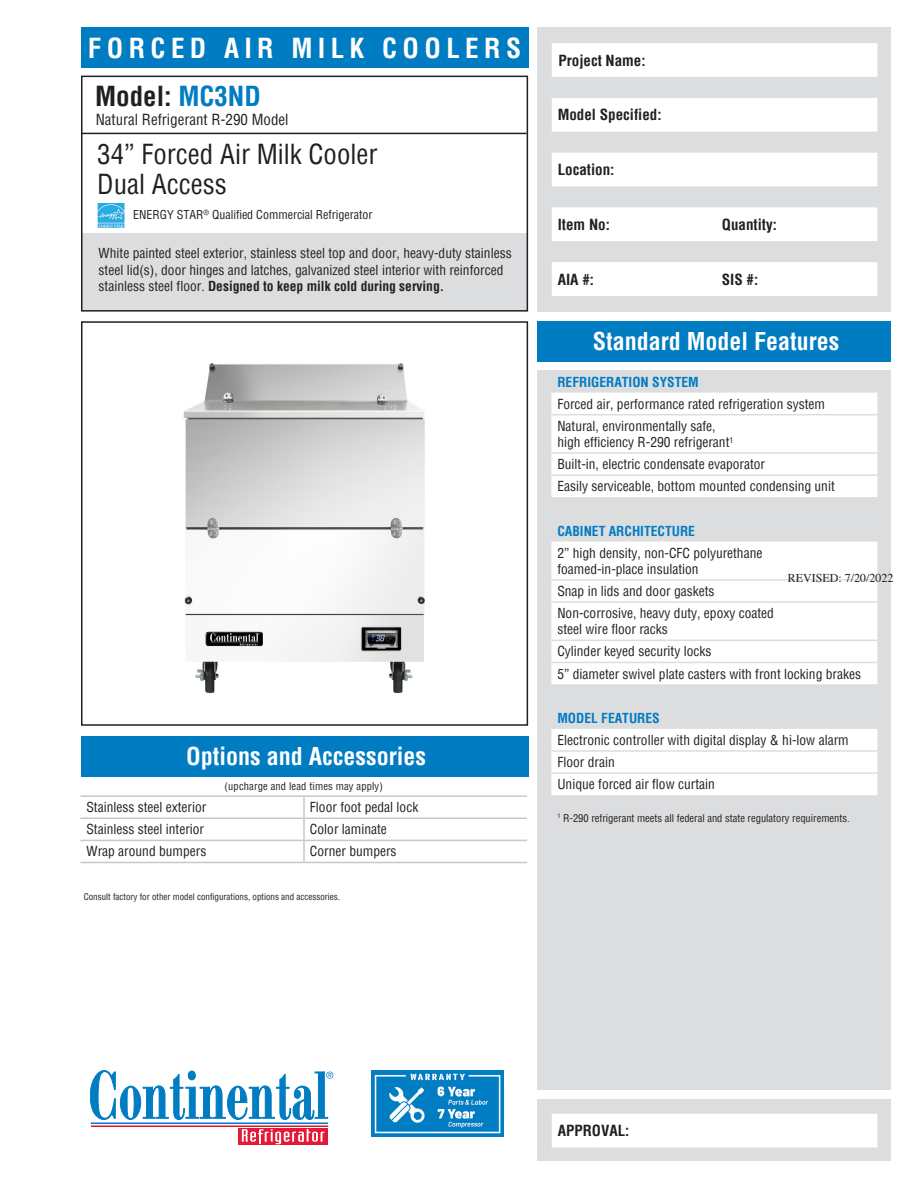
<style>
.page{position:relative;width:918px;height:1188px;background:#fff}
.page>*{position:absolute;margin:0;border:0;box-sizing:border-box;transform-origin:0 0}
.t1{font:condensed 27px "Helvetica";color:#231f20}
.t2{font:700 condensed 27px "Helvetica";letter-spacing:.2em;color:#fff}
.t3{font:700 condensed 27px "Helvetica";color:#231f20}
.t4{font:700 condensed 24px "Helvetica";color:#fff}
.t5{font:700 condensed 15px "Helvetica";color:#231f20}
.t6{font:condensed 15px "Helvetica";color:#231f20}
.t7{font:condensed 13.5px/16.2px "Helvetica";color:#231f20}
.t8{font:700 condensed 13.5px "Helvetica";color:#007cc2}
.t9{font:condensed 12px "Helvetica";color:#231f20}
.t10{font:12px "Times";color:#231f20}
.t11{font:condensed 10.5px "Helvetica";color:#231f20}
.t12{font:condensed 9px "Helvetica";color:#231f20}
.s1{color:#007cc2}
.s2{font-weight:700}
</style>
<div class="page">
<div style="left:538px;top:1099px;width:353px;height:62px;background:#dcdddf"></div>
<div style="left:81px;top:233px;width:446px;height:77px;background:#dcdddf"></div>
<div style="left:81px;top:321px;width:447px;height:405px;border:2px solid #231f20"></div>
<div style="left:538px;top:321px;width:353px;height:40px;background:#007cc2"></div>
<div style="left:538px;top:370px;width:353px;height:720px;background:#dcdddf"></div>
<div style="left:538px;top:27px;width:353px;height:285px;background:#dcdddf"></div>
<hr style="left:91px;top:1123px;width:237px;height:1px;background:#007cc2">
<hr style="left:91px;top:1126px;width:237px;height:1px;background:#e51836">
<svg style="left:238px;top:1128px;width:90px;height:17px"></svg>
<svg style="left:242px;top:1129px;width:82px;height:15px"></svg>
<svg style="left:90px;top:1070px;width:243px;height:50px"></svg>
<svg style="left:552px;top:43px;width:326px;height:253px;fill:#fff"></svg>
<div style="left:81px;top:76px;width:447px;height:236px;border:2px solid #231f20"></div>
<div style="left:81px;top:27px;width:447px;height:40px;background:#007cc2"></div>
<div style="left:552px;top:1114px;width:326px;height:34px;background:#fff"></div>
<div style="left:81px;top:736px;width:447px;height:40px;background:#007cc2"></div>
<hr style="left:81px;top:133px;width:445px;height:1px;background:#231f20">
<img style="left:371px;top:1070px;width:133px;height:67px">
<div style="left:551px;top:393px;width:326px;height:402px;background:#fff"></div>
<svg style="left:551px;top:476px;width:326px;height:296px;fill:#fff"></svg>
<svg style="left:551px;top:497px;width:326px;height:210px;fill:#fff"></svg>
<hr style="left:551px;top:452px;width:326px;height:2px;background:#dcdddf">
<hr style="left:551px;top:474px;width:326px;height:2px;background:#dcdddf">
<hr style="left:551px;top:579px;width:326px;height:2px;background:#dcdddf">
<hr style="left:551px;top:601px;width:326px;height:2px;background:#dcdddf">
<hr style="left:551px;top:640px;width:326px;height:1px;background:#dcdddf">
<hr style="left:551px;top:662px;width:326px;height:1px;background:#dcdddf">
<hr style="left:551px;top:750px;width:326px;height:2px;background:#dcdddf">
<hr style="left:551px;top:772px;width:326px;height:2px;background:#dcdddf">
<hr style="left:551px;top:414px;width:326px;height:1px;background:#dcdddf">
<hr style="left:80px;top:795px;width:224px;height:2px;background:#c7c8ca">
<hr style="left:304px;top:795px;width:223px;height:2px;background:#c7c8ca">
<hr style="left:303px;top:797px;width:2px;height:20px;background:#c7c8ca">
<hr style="left:80px;top:817px;width:224px;height:2px;background:#c7c8ca">
<hr style="left:304px;top:817px;width:223px;height:2px;background:#c7c8ca">
<hr style="left:303px;top:819px;width:2px;height:21px;background:#c7c8ca">
<hr style="left:80px;top:840px;width:224px;height:1px;background:#c7c8ca">
<hr style="left:304px;top:840px;width:223px;height:1px;background:#c7c8ca">
<hr style="left:303px;top:841px;width:2px;height:21px;background:#c7c8ca">
<hr style="left:80px;top:862px;width:224px;height:1px;background:#c7c8ca">
<hr style="left:304px;top:862px;width:223px;height:1px;background:#c7c8ca">
<img style="left:183px;top:363px;width:242px;height:331px">
<img style="left:98px;top:203px;width:27px;height:25px">
<h1 class="t2" style="left:88px;top:30px;width:435px">FORCED AIR MILK COOLERS</h1>
<p class="t3" style="left:95px;top:78px;width:167px">Model: <span class="s1">MC3ND</span></p>
<p class="t6" style="left:96px;top:109px;width:194px">Natural Refrigerant R-290 Model</p>
<p class="t1" style="left:97px;top:137px;width:282px">34” Forced Air Milk Cooler</p>
<p class="t1" style="left:97px;top:167px;width:131px">Dual Access</p>
<p class="t9" style="left:133px;top:206px;width:241px">ENERGY STAR<sup>®</sup> Qualified Commercial Refrigerator</p>
<p class="t7" style="left:99px;top:245px;width:415px">White painted steel exterior, stainless steel top and door, heavy-duty stainless steel lid(s), door hinges and latches, galvanized steel interior with reinforced stainless steel floor. <span class="s2">Designed to keep milk cold during serving.</span></p>
<h2 class="t4" style="left:186px;top:740px;width:241px">Options and Accessories</h2>
<p class="t11" style="left:225px;top:779px;width:160px">(upcharge and lead times may apply)</p>
<p class="t7" style="left:86px;top:799px;width:121px">Stainless steel exterior</p>
<p class="t7" style="left:310px;top:799px;width:110px">Floor foot pedal lock</p>
<p class="t7" style="left:86px;top:821px;width:119px">Stainless steel interior</p>
<p class="t7" style="left:310px;top:821px;width:78px">Color laminate</p>
<p class="t7" style="left:86px;top:843px;width:121px">Wrap around bumpers</p>
<p class="t7" style="left:310px;top:843px;width:88px">Corner bumpers</p>
<p class="t12" style="left:84px;top:891px;width:258px">Consult factory for other model configurations, options and accessories.</p>
<p class="t5" style="left:559px;top:50px;width:89px">Project Name:</p>
<p class="t5" style="left:558px;top:105px;width:105px">Model Specified:</p>
<p class="t5" style="left:558px;top:160px;width:58px">Location:</p>
<p class="t5" style="left:558px;top:215px;width:54px">Item No:</p>
<p class="t5" style="left:722px;top:215px;width:57px">Quantity:</p>
<p class="t5" style="left:558px;top:269px;width:38px">AIA #:</p>
<p class="t5" style="left:722px;top:269px;width:38px">SIS #:</p>
<h2 class="t4" style="left:593px;top:325px;width:248px">Standard Model Features</h2>
<p class="t8" style="left:557px;top:373px;width:143px">REFRIGERATION SYSTEM</p>
<p class="t7" style="left:557px;top:395px;width:269px">Forced air, performance rated refrigeration system</p>
<p class="t7" style="left:557px;top:418px;width:160px">Natural, environmentally safe,</p>
<p class="t7" style="left:557px;top:434px;width:177px">high efficiency R-290 refrigerant<sup>1</sup></p>
<p class="t7" style="left:557px;top:456px;width:209px">Built-in, electric condensate evaporator</p>
<p class="t7" style="left:557px;top:478px;width:279px">Easily serviceable, bottom mounted condensing unit</p>
<p class="t8" style="left:557px;top:522px;width:139px">CABINET ARCHITECTURE</p>
<p class="t7" style="left:557px;top:544px;width:207px">2” high density, non-CFC polyurethane</p>
<p class="t7" style="left:557px;top:561px;width:143px">foamed-in-place insulation</p>
<p class="t7" style="left:557px;top:583px;width:159px">Snap in lids and door gaskets</p>
<p class="t7" style="left:557px;top:605px;width:218px">Non-corrosive, heavy duty, epoxy coated</p>
<p class="t7" style="left:557px;top:621px;width:112px">steel wire floor racks</p>
<p class="t7" style="left:557px;top:643px;width:156px">Cylinder keyed security locks</p>
<p class="t7" style="left:557px;top:665px;width:305px">5” diameter swivel plate casters with front locking brakes</p>
<p class="t8" style="left:557px;top:709px;width:104px">MODEL FEATURES</p>
<p class="t7" style="left:557px;top:732px;width:293px">Electronic controller with digital display &amp; hi-low alarm</p>
<p class="t7" style="left:557px;top:754px;width:59px">Floor drain</p>
<p class="t7" style="left:557px;top:776px;width:159px">Unique forced air flow curtain</p>
<p class="t11" style="left:557px;top:811px;width:294px"><sup>1</sup> R-290 refrigerant meets all federal and state regulatory requirements.</p>
<p class="t10" style="left:788px;top:567px;width:107px">REVISED: 7/20/2022</p>
<p class="t5" style="left:558px;top:1121px;width:73px">APPROVAL:</p>
</div>
